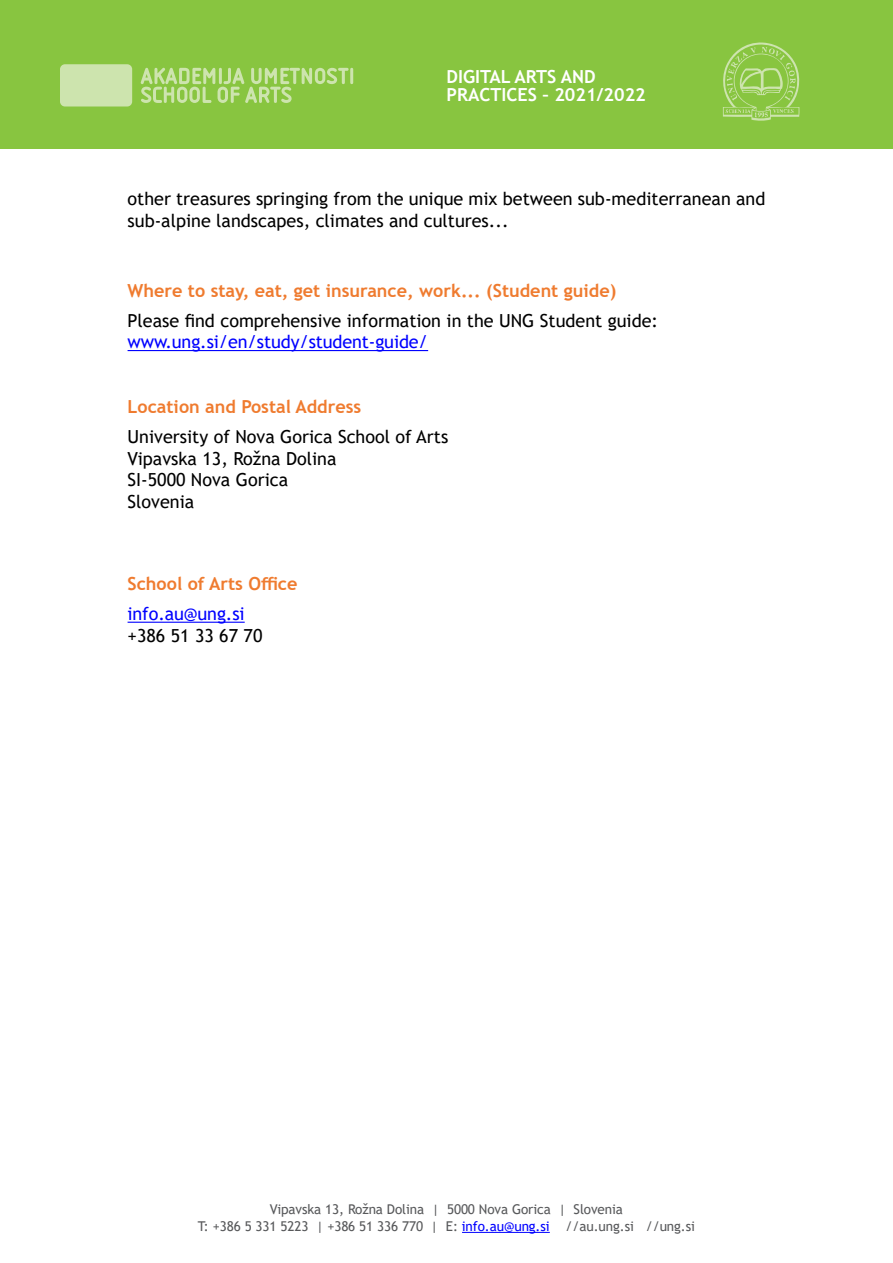
<style>
.page{position:relative;width:893px;height:1263px;background:#fff}
.page>*{position:absolute;margin:0;border:0;box-sizing:border-box;transform-origin:0 0}
.t1{font:18px/21.6px "Trebuchet MS";color:#000}
.t2{font:700 18px "Trebuchet MS";color:#ef7b2f}
.t3{font:18px "Trebuchet MS";letter-spacing:-.005em;color:#00f}
.t4{font:700 18px/18px "Trebuchet MS";color:#fff}
.t5{font:13.5px/16.2px "Trebuchet MS";letter-spacing:-.005em;color:#58595b;text-align:center}
.s1{color:#00f}
</style>
<div class="page">
<div style="left:0;top:0;width:893px;height:149px;background:#88c540"></div>
<svg style="left:723px;top:42px;width:77px;height:79px"></svg>
<div style="left:60px;top:64px;width:72px;height:42px;background:#cde4ae;border-radius:5px"></div>
<svg style="left:141px;top:68px;width:212px;height:35px"></svg>
<hr style="left:462px;top:1232px;width:88px;height:1px;background:#00f">
<hr style="left:128px;top:350px;width:300px;height:1px;background:#00f">
<hr style="left:128px;top:622px;width:117px;height:1px;background:#00f">
<p class="t4" style="left:446px;top:68px;width:201px">DIGITAL ARTS AND<br>PRACTICES – 2021/2022</p>
<p class="t1" style="left:128px;top:188px;width:639px">other treasures springing from the unique mix between sub-mediterranean and sub-alpine landscapes, climates and cultures...</p>
<p class="t2" style="left:128px;top:279px;width:490px">Where to stay, eat, get insurance, work... (Student guide)</p>
<p class="t1" style="left:128px;top:309px;width:532px">Please find comprehensive information in the UNG Student guide:</p>
<p class="t3" style="left:128px;top:330px;width:302px">www.ung.si/en/study/student-guide/</p>
<p class="t2" style="left:128px;top:395px;width:235px">Location and Postal Address</p>
<p class="t1" style="left:128px;top:426px;width:322px">University of Nova Gorica School of Arts<br>Vipavska 13, Rožna Dolina<br>SI-5000 Nova Gorica<br>Slovenia</p>
<p class="t2" style="left:128px;top:572px;width:171px">School of Arts Office</p>
<p class="t3" style="left:128px;top:602px;width:119px">info.au@ung.si</p>
<p class="t1" style="left:128px;top:624px;width:136px">+386 51 33 67 70</p>
<p class="t5" style="left:198px;top:1201px;width:499px">Vipavska 13, Rožna Dolina | 5000 Nova Gorica | Slovenia<br>T: +386 5 331 5223 | +386 51 336 770 | E: <span class="s1">info.au@ung.si</span> //au.ung.si //ung.si</p>
</div>
